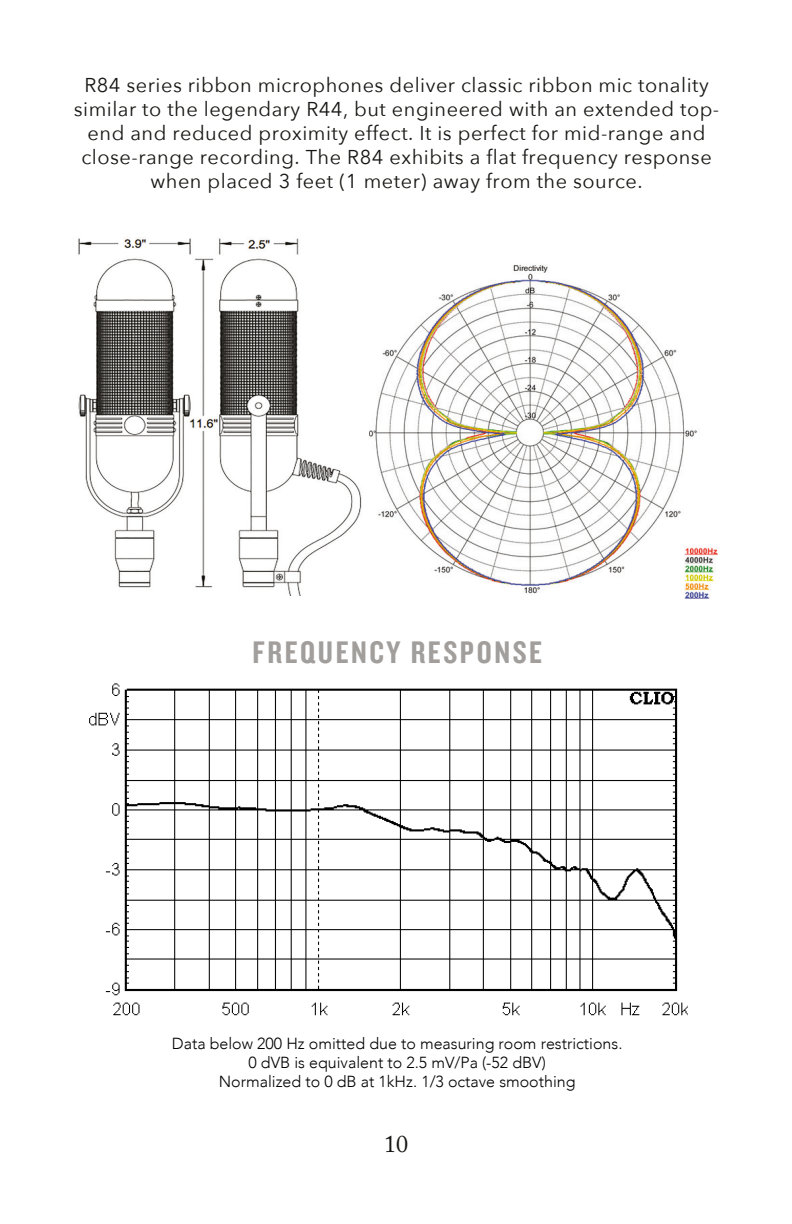
<style>
.page{position:relative;width:792px;height:1224px;background:#fff}
.page>*{position:absolute;margin:0;border:0;box-sizing:border-box;transform-origin:0 0}
.t1{font:32.4px "Knockout 49 Liteweight";letter-spacing:.08em;color:#a19e9c}
.t2{font:24px "Adobe Caslon Pro";color:#161713}
.t3{font:20px/24px "Avenir Next";letter-spacing:.025em;color:#161713;text-align:center}
.t4{font:300 16px/19.2px "Avenir";color:#000;text-align:center}
.s1{font-style:inherit}
</style>
<div class="page">
<img style="left:369px;top:264px;width:349px;height:335px">
<img style="left:78px;top:238px;width:284px;height:357px">
<img style="left:89px;top:683px;width:598px;height:333px">
<p class="t3" style="left:74px;top:72px;width:647px">R84 series ribbon microphones deliver classic ribbon mic tonality similar to the legendary R44, but engineered with an extended top&shy;end and reduced proximity effect. It is perfect for mid-range and close-range recording. <span class="s1">The R84 exhibits a flat frequency response when placed 3 feet (1 meter) away from the source.</span></p>
<p class="t1" style="left:253px;top:631px;width:291px">FREQUENCY RESPONSE</p>
<p class="t4" style="left:172px;top:1034px;width:452px">Data below 200 Hz omitted due to measuring room restrictions.<br>0 dVB is equivalent to 2.5 mV/Pa (-52 dBV)<br>Normalized to 0 dB at 1kHz. 1/3 octave smoothing</p>
<p class="t2" style="left:384px;top:1129px;width:25px">10</p>
</div>
